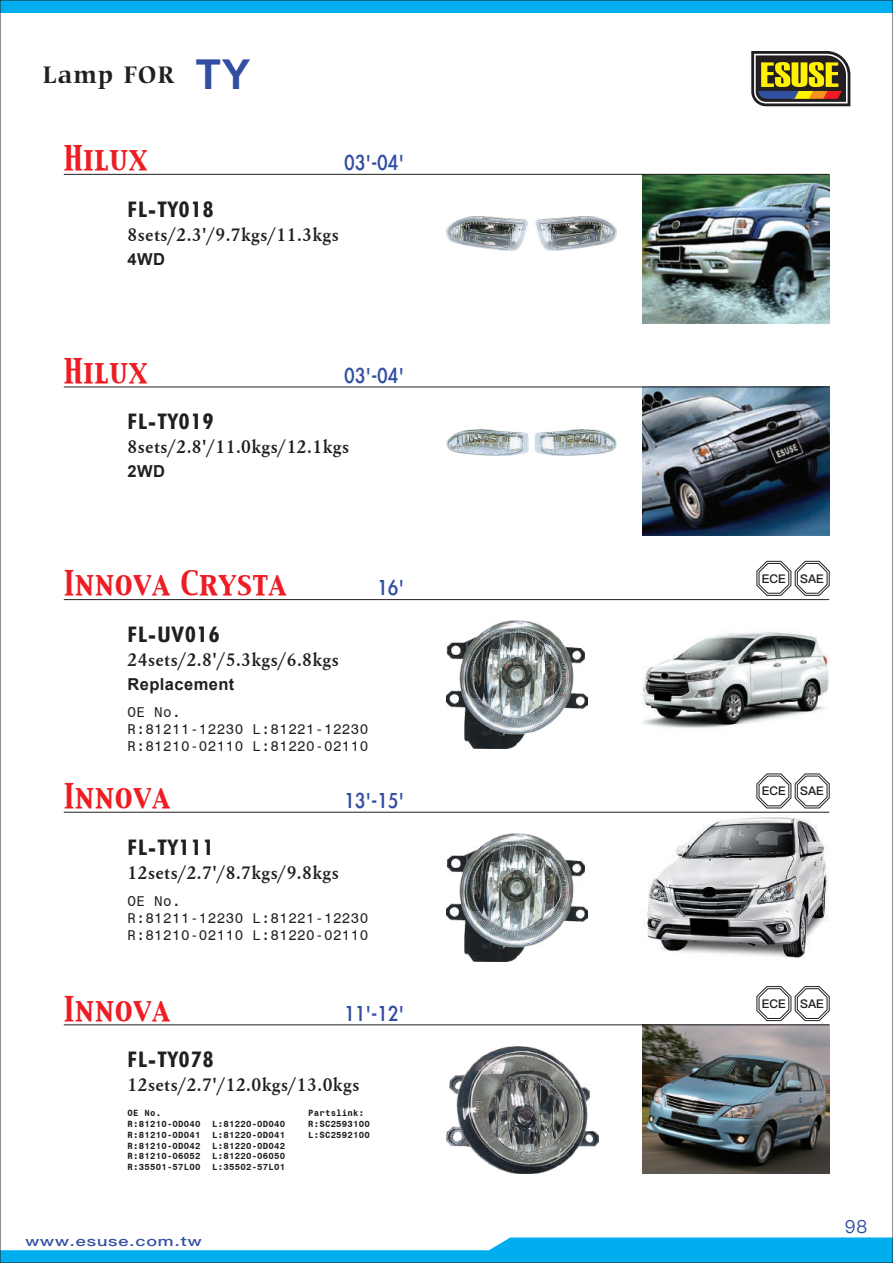
<style>
.page{position:relative;width:893px;height:1263px;background:#fff}
.page>*{position:absolute;margin:0;border:0;box-sizing:border-box;transform-origin:0 0}
.t1{font:29.7px "Capitals";letter-spacing:.025em;color:#ee1d23;scale:.91 1}
.t2{font:700 25.5px "Carmina BT";letter-spacing:.05em;color:#231f20;scale:.94 1}
.t3{font:24.75px "Li Gothic Med";letter-spacing:.025em;color:#324ea1;scale:.87 1}
.t4{font:700 condensed 21.45px "Futura BT";letter-spacing:.05em;color:#231f20;scale:1.14 1}
.t5{font:700 19.5px "Hehen Heb T";letter-spacing:.025em;color:#231f20}
.t6{font:18px "Ping Fang TC";color:#324ea1}
.t7{font:700 16.5px "Arial";letter-spacing:.025em;color:#231f20}
.t8{font:14.25px/17.1px "Monospace 821 BT";letter-spacing:.025em;color:#231f20}
.t9{font:500 13.5px "Ping Fang TC";letter-spacing:.05em;color:#324ea1;scale:1.33 1}
.t10{font:600 12px "Ping Fang TC";color:#231f20}
.t11{font:700 9px "Monospace 821 BT";letter-spacing:.025em;color:#231f20}
.s1{font-family:"Arial";font-size:41.1px;color:#324ea1}
</style>
<div class="page">
<img style="left:642px;top:1025px;width:187px;height:149px">
<img style="left:446px;top:1046px;width:153px;height:127px">
<img style="left:644px;top:817px;width:185px;height:141px">
<img style="left:446px;top:833px;width:141px;height:128px">
<svg style="left:2px;top:1237px;width:889px;height:24px"></svg>
<img style="left:642px;top:600px;width:187px;height:128px">
<img style="left:446px;top:621px;width:141px;height:127px">
<img style="left:642px;top:388px;width:187px;height:148px">
<img style="left:446px;top:429px;width:171px;height:27px">
<img style="left:642px;top:175px;width:187px;height:148px">
<div style="left:0;top:0;width:893px;height:13px;background:#00aeef"></div>
<svg style="left:751px;top:51px;width:99px;height:55px;background:#7e7437"></svg>
<hr style="left:64px;top:174px;width:765px;height:1px;background:#231f20">
<svg style="left:756px;top:986px;width:74px;height:36px"></svg>
<svg style="left:756px;top:773px;width:74px;height:36px"></svg>
<svg style="left:756px;top:561px;width:74px;height:35px"></svg>
<hr style="left:64px;top:387px;width:765px;height:1px;background:#231f20">
<hr style="left:64px;top:599px;width:765px;height:1px;background:#231f20">
<hr style="left:64px;top:812px;width:765px;height:1px;background:#231f20">
<hr style="left:64px;top:1024px;width:765px;height:1px;background:#231f20">
<img style="left:446px;top:217px;width:171px;height:33px">
<h2 class="t2" style="left:42px;top:60px;width:223px">Lamp FOR <span class="s1">TY</span></h2>
<h1 class="t1" style="left:64px;top:138px;width:93px">Hilux</h1>
<h3 class="t4" style="left:128px;top:196px;width:77px">FL-TY018</h3>
<h3 class="t5" style="left:128px;top:222px;width:213px">8sets/2.3'/9.7kgs/11.3kgs</h3>
<h3 class="t7" style="left:128px;top:248px;width:39px">4WD</h3>
<h3 class="t3" style="left:344px;top:150px;width:70px">03'-04'</h3>
<h1 class="t1" style="left:64px;top:350px;width:93px">Hilux</h1>
<h3 class="t3" style="left:344px;top:362px;width:70px">03'-04'</h3>
<h3 class="t4" style="left:128px;top:409px;width:77px">FL-TY019</h3>
<h3 class="t5" style="left:128px;top:434px;width:223px">8sets/2.8'/11.0kgs/12.1kgs</h3>
<h3 class="t7" style="left:128px;top:461px;width:39px">2WD</h3>
<h1 class="t1" style="left:64px;top:563px;width:246px">Innova Crysta</h1>
<h3 class="t4" style="left:128px;top:621px;width:82px">FL-UV016</h3>
<h3 class="t5" style="left:128px;top:647px;width:213px">24sets/2.8'/5.3kgs/6.8kgs</h3>
<h3 class="t7" style="left:128px;top:673px;width:108px">Replacement</h3>
<h3 class="t8" style="left:128px;top:703px;width:242px">OE No.<br>R:81211-12230 L:81221-12230<br>R:81210-02110 L:81220-02110</h3>
<h3 class="t3" style="left:378px;top:575px;width:32px">16'</h3>
<h1 class="t1" style="left:64px;top:776px;width:119px">Innova</h1>
<h3 class="t3" style="left:344px;top:787px;width:70px">13'-15'</h3>
<h3 class="t4" style="left:128px;top:834px;width:77px">FL-TY111</h3>
<h3 class="t5" style="left:128px;top:860px;width:213px">12sets/2.7'/8.7kgs/9.8kgs</h3>
<h3 class="t8" style="left:128px;top:892px;width:242px">OE No.<br>R:81211-12230 L:81221-12230<br>R:81210-02110 L:81220-02110</h3>
<h1 class="t1" style="left:64px;top:988px;width:119px">Innova</h1>
<h3 class="t3" style="left:344px;top:1000px;width:70px">11'-12'</h3>
<h3 class="t4" style="left:128px;top:1047px;width:77px">FL-TY078</h3>
<h3 class="t5" style="left:128px;top:1072px;width:233px">12sets/2.7'/12.0kgs/13.0kgs</h3>
<p class="t11" style="left:128px;top:1107px;width:35px">OE No.</p>
<p class="t11" style="left:308px;top:1107px;width:58px">Partslink:</p>
<p class="t11" style="left:128px;top:1118px;width:75px">R:81210-0D040</p>
<p class="t11" style="left:212px;top:1118px;width:75px">L:81220-0D040</p>
<p class="t11" style="left:308px;top:1118px;width:63px">R:SC2593100</p>
<p class="t11" style="left:128px;top:1129px;width:75px">R:81210-0D041</p>
<p class="t11" style="left:212px;top:1129px;width:75px">L:81220-0D041</p>
<p class="t11" style="left:308px;top:1129px;width:63px">L:SC2592100</p>
<p class="t11" style="left:128px;top:1140px;width:75px">R:81210-0D042</p>
<p class="t11" style="left:212px;top:1140px;width:75px">L:81220-0D042</p>
<p class="t11" style="left:128px;top:1151px;width:75px">R:81210-06052</p>
<p class="t11" style="left:212px;top:1151px;width:75px">L:81220-06050</p>
<p class="t11" style="left:128px;top:1161px;width:75px">R:35501-57L00</p>
<p class="t11" style="left:212px;top:1161px;width:75px">L:35502-57L01</p>
<h3 class="t9" style="left:26px;top:1233px;width:134px">www.esuse.com.tw</h3>
<h3 class="t10" style="left:762px;top:571px;width:64px">ECE SAE</h3>
<h3 class="t10" style="left:762px;top:784px;width:64px">ECE SAE</h3>
<h3 class="t10" style="left:762px;top:996px;width:64px">ECE SAE</h3>
<h3 class="t6" style="left:845px;top:1216px;width:24px">98</h3>
</div>
